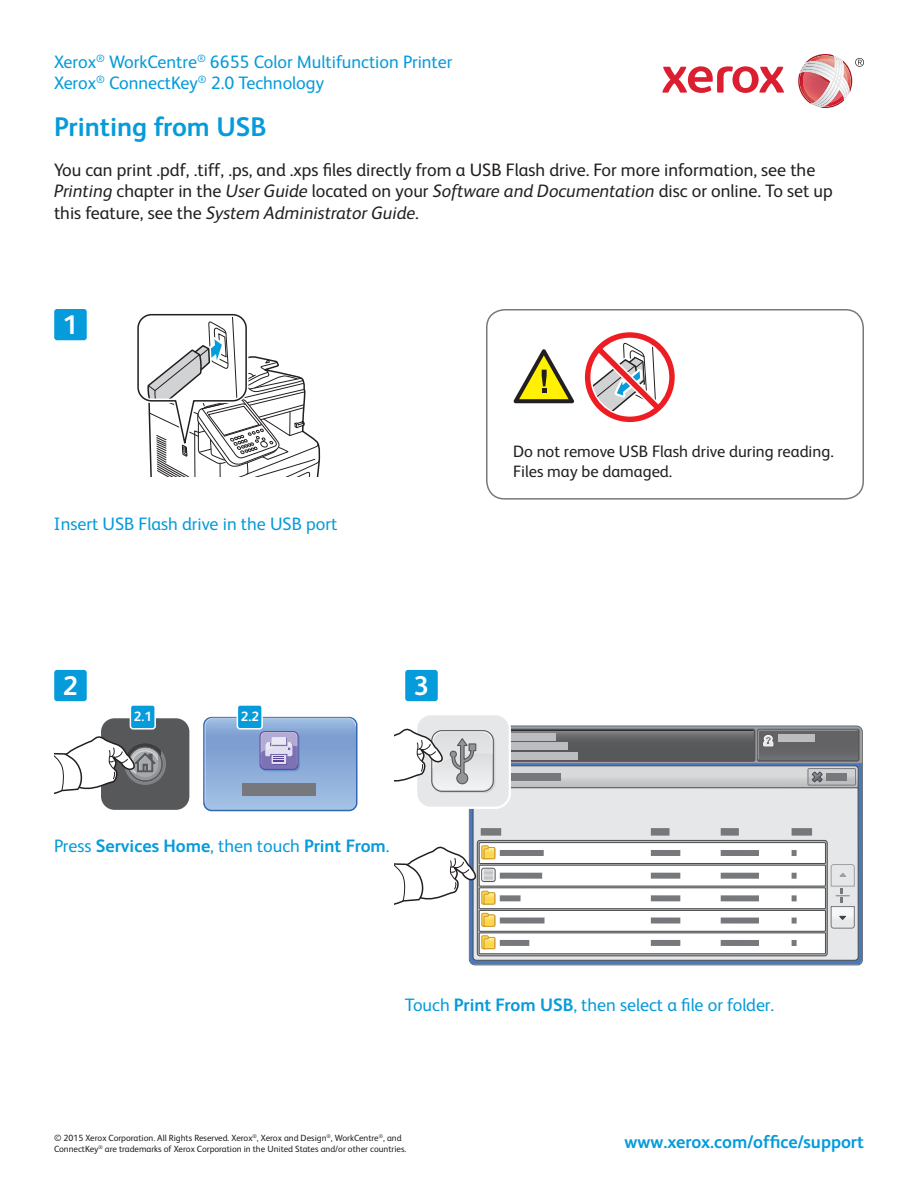
<style>
.page{position:relative;width:918px;height:1188px;background:#fff}
.page>*{position:absolute;margin:0;border:0;box-sizing:border-box;transform-origin:0 0}
.t1{font:700 27px "Xerox Sans";color:#069bda}
.t2{font:700 27px "Xerox Sans";color:#fff}
.t3{font:18px/21.6px "Xerox Sans";color:#231f20}
.t4{font:18px/21.6px "Xerox Sans";color:#069bda}
.t5{font:700 18px "Xerox Sans";color:#069bda}
.t6{font:16.5px/19.8px "Xerox Sans";color:#231f20}
.t7{font:700 13.5px "Xerox Sans";color:#fff}
.t8{font:9px/10.8px "Xerox Sans";color:#231f20}
.s1{font-style:italic}
.s2{font-weight:400}
.s3{font-weight:700}
</style>
<div class="page">
<img style="left:798px;top:73px;width:2px;height:18px">
<svg style="left:662px;top:66px;width:122px;height:27px"></svg>
<svg style="left:800px;top:54px;width:64px;height:54px"></svg>
<div style="left:486px;top:309px;width:378px;height:191px;border:2px solid #76787b;border-radius:18px"></div>
<svg style="left:513px;top:332px;width:162px;height:90px"></svg>
<div style="left:204px;top:718px;width:153px;height:93px;background:#a2c1e4;border-radius:8px"></div>
<div style="left:203px;top:717px;width:155px;height:94px;border:2px solid #3268b2;border-radius:8px"></div>
<svg style="left:204px;top:718px;width:152px;height:85px"></svg>
<div style="left:101px;top:718px;width:88px;height:92px;background:#57585a;border-radius:13px"></div>
<div style="left:124px;top:743px;width:42px;height:42px;background:#808285;border-radius:50%"></div>
<svg style="left:54px;top:736px;width:110px;height:62px"></svg>
<svg style="left:469px;top:729px;width:394px;height:236px;background:#d0d4dc"></svg>
<svg style="left:477px;top:840px;width:350px;height:116px;background:#7f7f81"></svg>
<div style="left:477px;top:840px;width:351px;height:116px;border:1px solid #4b4c4d;border-radius:3px"></div>
<div style="left:479px;top:843px;width:346px;height:20px;background:#fff"></div>
<div style="left:479px;top:842px;width:347px;height:22px;border:1px solid #4b4c4d"></div>
<div style="left:479px;top:888px;width:346px;height:21px;background:#fff"></div>
<div style="left:479px;top:888px;width:347px;height:21px;border:1px solid #4b4c4d"></div>
<div style="left:479px;top:865px;width:346px;height:21px;background:#fff"></div>
<div style="left:479px;top:865px;width:347px;height:21px;border:1px solid #4b4c4d"></div>
<div style="left:479px;top:910px;width:346px;height:21px;background:#fff"></div>
<div style="left:479px;top:910px;width:347px;height:21px;border:1px solid #4b4c4d"></div>
<div style="left:479px;top:933px;width:346px;height:21px;background:#fff"></div>
<div style="left:479px;top:933px;width:347px;height:21px;border:1px solid #4b4c4d"></div>
<div style="left:481px;top:828px;width:20px;height:8px;background:#76787b"></div>
<div style="left:651px;top:828px;width:19px;height:8px;background:#76787b"></div>
<div style="left:721px;top:828px;width:18px;height:8px;background:#76787b"></div>
<div style="left:792px;top:828px;width:20px;height:8px;background:#76787b"></div>
<div style="left:651px;top:850px;width:29px;height:6px;background:#76787b"></div>
<div style="left:500px;top:850px;width:44px;height:6px;background:#76787b"></div>
<div style="left:721px;top:850px;width:38px;height:6px;background:#76787b"></div>
<svg style="left:792px;top:850px;width:5px;height:6px"></svg>
<div style="left:651px;top:873px;width:29px;height:6px;background:#76787b"></div>
<div style="left:500px;top:873px;width:42px;height:6px;background:#76787b"></div>
<div style="left:721px;top:873px;width:38px;height:6px;background:#76787b"></div>
<svg style="left:792px;top:873px;width:5px;height:6px"></svg>
<div style="left:651px;top:895px;width:29px;height:6px;background:#76787b"></div>
<div style="left:500px;top:895px;width:21px;height:6px;background:#76787b"></div>
<div style="left:721px;top:895px;width:38px;height:6px;background:#76787b"></div>
<svg style="left:792px;top:895px;width:5px;height:6px"></svg>
<div style="left:651px;top:918px;width:29px;height:6px;background:#76787b"></div>
<div style="left:500px;top:918px;width:45px;height:6px;background:#76787b"></div>
<div style="left:721px;top:918px;width:38px;height:6px;background:#76787b"></div>
<svg style="left:792px;top:918px;width:5px;height:6px"></svg>
<svg style="left:481px;top:935px;width:15px;height:14px"></svg>
<div style="left:651px;top:940px;width:29px;height:6px;background:#76787b"></div>
<div style="left:500px;top:940px;width:29px;height:6px;background:#76787b"></div>
<div style="left:721px;top:940px;width:38px;height:6px;background:#76787b"></div>
<svg style="left:792px;top:940px;width:5px;height:6px"></svg>
<svg style="left:830px;top:864px;width:25px;height:65px;background:#d8d9db"></svg>
<div style="left:415px;top:713px;width:96px;height:96px;border:4px solid #fff;border-radius:13px"></div>
<div style="left:417px;top:715px;width:92px;height:92px;background:#e6e7e9;border-radius:13px"></div>
<svg style="left:395px;top:726px;width:467px;height:66px"></svg>
<svg style="left:395px;top:845px;width:101px;height:82px"></svg>
<svg style="left:137px;top:313px;width:184px;height:163px"></svg>
<div style="left:54px;top:309px;width:33px;height:31px;background:#069bda;border-radius:3px"></div>
<div style="left:54px;top:670px;width:33px;height:31px;background:#069bda;border-radius:3px"></div>
<div style="left:405px;top:670px;width:33px;height:31px;background:#069bda;border-radius:3px"></div>
<div style="left:130px;top:704px;width:26px;height:26px;border:3px solid #fff;border-radius:2px"></div>
<div style="left:131px;top:706px;width:23px;height:22px;background:#069bda;border-radius:2px"></div>
<div style="left:237px;top:704px;width:26px;height:26px;border:3px solid #fff;border-radius:2px"></div>
<div style="left:238px;top:706px;width:23px;height:22px;background:#069bda;border-radius:2px"></div>
<p class="t4" style="left:54px;top:53px;width:400px">Xerox<sup>®</sup> WorkCentre<sup>®</sup> 6655 Color Multifunction Printer<br>Xerox<sup>®</sup> ConnectKey<sup>®</sup> 2.0 Technology</p>
<h1 class="t1" style="left:54px;top:113px;width:214px">Printing from USB</h1>
<p class="t3" style="left:54px;top:161px;width:780px">You can print .pdf, .tiff, .ps, and .xps files directly from a USB Flash drive. For more information, see the<br><span class="s1">Printing</span> chapter in the <span class="s1">User Guide</span> located on your <span class="s1">Software and Documentation</span> disc or online. To set up this feature, see the <span class="s1">System Administrator Guide</span>.</p>
<h1 class="t2" style="left:63px;top:312px;width:17px">1</h1>
<p class="t4" style="left:54px;top:515px;width:285px">Insert USB Flash drive in the USB port</p>
<h1 class="t2" style="left:63px;top:673px;width:17px">2</h1>
<h1 class="t2" style="left:414px;top:673px;width:17px">3</h1>
<p class="t7" style="left:134px;top:710px;width:20px">2.1</p>
<p class="t7" style="left:241px;top:710px;width:20px">2.2</p>
<p class="t5" style="left:54px;top:837px;width:337px"><span class="s2">Press</span> Services Home<span class="s2">, then touch</span> Print From<span class="s2">.</span></p>
<p class="t6" style="left:513px;top:443px;width:322px">Do not remove USB Flash drive during reading.<br>Files may be damaged.</p>
<p class="t4" style="left:405px;top:996px;width:371px">Touch <span class="s3">Print From USB</span>, then select a file or folder.</p>
<p class="t8" style="left:54px;top:1133px;width:354px">© 2015 Xerox Corporation. All Rights Reserved. Xerox<sup>®</sup>, Xerox and Design<sup>®</sup>, WorkCentre<sup>®</sup>, and<br>ConnectKey<sup>®</sup> are trademarks of Xerox Corporation in the United States and/or other countries.</p>
<p class="t5" style="left:625px;top:1133px;width:241px">www.xerox.com/office/support</p>
</div>
